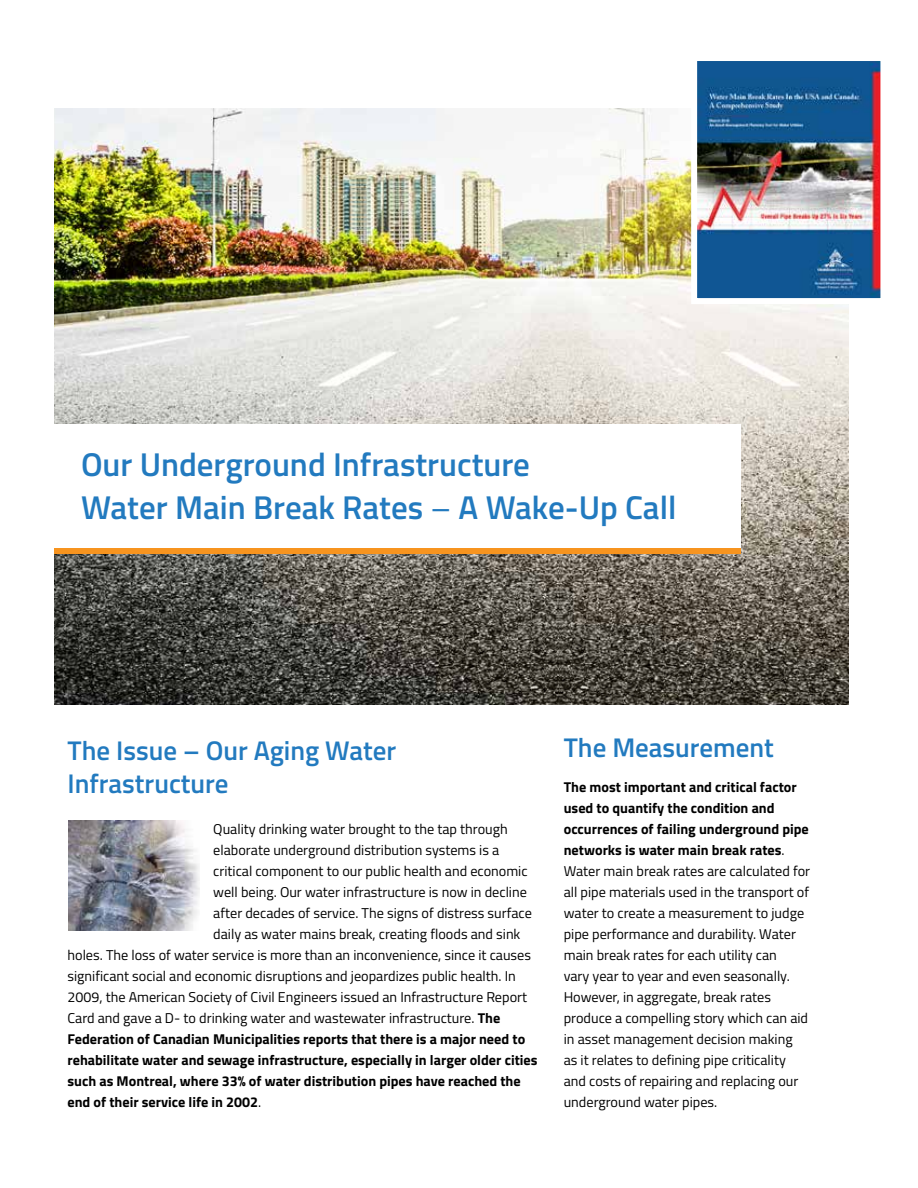
<style>
.page{position:relative;width:918px;height:1188px;background:#fff}
.page>*{position:absolute;margin:0;border:0;box-sizing:border-box;transform-origin:0 0}
.t1{font:600 33px/42.8px "Titillium";color:#227abf}
.t2{font:600 27px/33px "Titillium";color:#227abf}
.t3{font:14.25px/21px "Titillium";color:#000}
.t4{font:700 14.25px "Titillium";color:#000}
.s1{font-weight:400}
.s2{font-weight:700}
</style>
<div class="page">
<img style="left:54px;top:108px;width:795px;height:596px">
<img style="left:68px;top:821px;width:132px;height:110px">
<div style="left:54px;top:548px;width:686px;height:6px;background:#f7941f"></div>
<div style="left:54px;top:424px;width:686px;height:124px;background:#fff"></div>
<img style="left:688px;top:61px;width:193px;height:246px">
<h1 class="t1" style="left:81px;top:442px;width:597px">Our Underground Infrastructure<br>Water Main Break Rates <span class="s1">–</span> A Wake-Up Call</h1>
<h2 class="t2" style="left:68px;top:733px;width:330px">The Issue – Our Aging Water<br>Infrastructure</h2>
<p class="t3" style="left:213px;top:818px;width:296px">Quality drinking water brought to the tap through</p>
<p class="t3" style="left:213px;top:839px;width:288px">elaborate underground distribution systems is a</p>
<p class="t3" style="left:213px;top:860px;width:316px">critical component to our public health and economic</p>
<p class="t3" style="left:213px;top:881px;width:315px">well being. Our water infrastructure is now in decline</p>
<p class="t3" style="left:213px;top:902px;width:320px">after decades of service. The signs of distress surface</p>
<p class="t3" style="left:213px;top:923px;width:309px">daily as water mains break, creating floods and sink</p>
<p class="t3" style="left:68px;top:944px;width:465px">holes. The loss of water service is more than an inconvenience, since it causes</p>
<p class="t3" style="left:68px;top:965px;width:450px">significant social and economic disruptions and jeopardizes public health. In</p>
<p class="t3" style="left:68px;top:986px;width:461px">2009, the American Society of Civil Engineers issued an Infrastructure Report</p>
<p class="t3" style="left:68px;top:1007px;width:434px">Card and gave a D- to drinking water and wastewater infrastructure. <span class="s2">The</span></p>
<p class="t4" style="left:68px;top:1028px;width:459px">Federation of Canadian Municipalities reports that there is a major need to</p>
<p class="t4" style="left:68px;top:1049px;width:472px">rehabilitate water and sewage infrastructure, especially in larger older cities</p>
<p class="t4" style="left:68px;top:1070px;width:455px">such as Montreal, where 33% of water distribution pipes have reached the</p>
<p class="t4" style="left:68px;top:1091px;width:195px">end of their service life in 2002<span class="s1">.</span></p>
<h2 class="t2" style="left:564px;top:730px;width:212px">The Measurement</h2>
<p class="t3" style="left:564px;top:776px;width:248px"><span class="s2">The most important and critical factor used to quantify the condition and occurrences of failing underground pipe networks is water main break rates</span>.<br>Water main break rates are calculated for all pipe materials used in the transport of water to create a measurement to judge pipe performance and durability. Water main break rates for each utility can<br>vary year to year and even seasonally.<br>However, in aggregate, break rates produce a compelling story which can aid in asset management decision making<br>as it relates to defining pipe criticality and costs of repairing and replacing our underground water pipes.</p>
</div>
